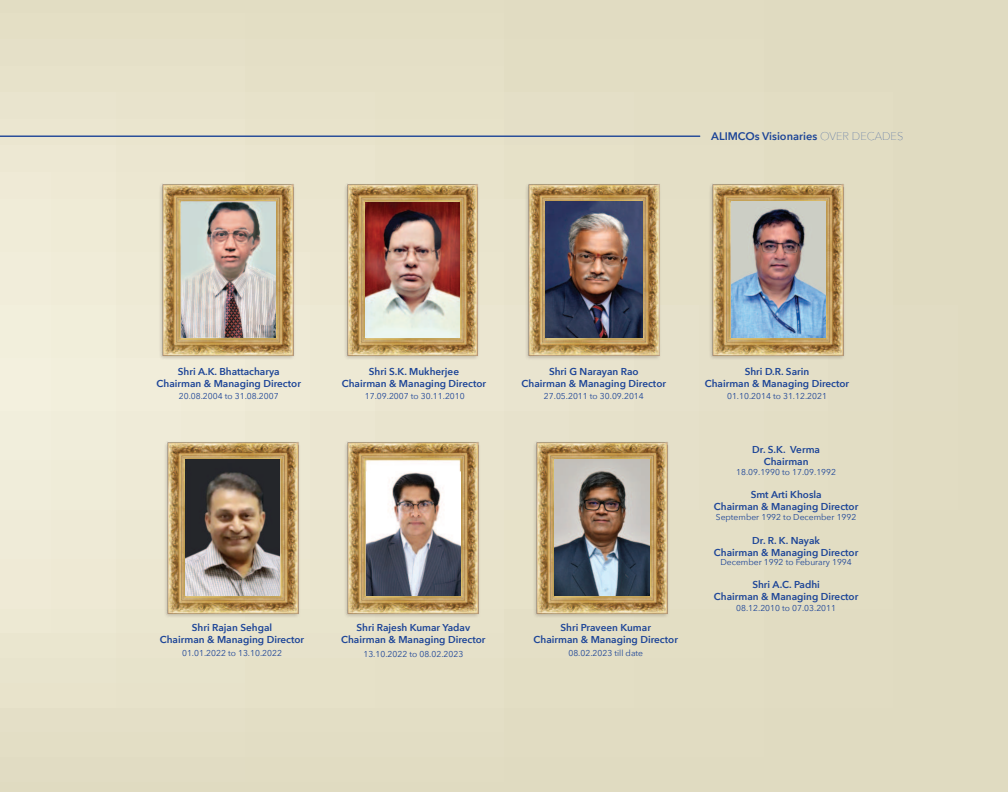
<style>
.page{position:relative;width:1008px;height:792px;background:#fff}
.page>*{position:absolute;margin:0;border:0;box-sizing:border-box;transform-origin:0 0}
.t1{font:600 11px "Avenir Next";color:#1c4497}
.t2{font:600 10px/12px "Avenir Next";color:#1c4497;text-align:center}
.t3{font:8.5px "Avenir Next";color:#1c4497}
.s1{font-weight:200}
</style>
<div class="page">
<div style="left:0;top:0;width:1008px;height:792px;background:linear-gradient(to right,#ebe7d1,#dfdabf)"></div>
<img style="left:520px;top:433px;width:164px;height:189px">
<img style="left:555px;top:460px;width:94px;height:136px">
<img style="left:150px;top:433px;width:165px;height:189px">
<img style="left:186px;top:460px;width:94px;height:136px">
<img style="left:331px;top:433px;width:165px;height:189px">
<img style="left:366px;top:460px;width:94px;height:136px">
<img style="left:696px;top:175px;width:165px;height:189px">
<img style="left:731px;top:202px;width:94px;height:135px">
<img style="left:511px;top:175px;width:165px;height:189px">
<img style="left:545px;top:201px;width:98px;height:137px">
<img style="left:330px;top:175px;width:165px;height:189px">
<img style="left:365px;top:202px;width:95px;height:136px">
<hr style="left:0;top:136px;width:700px;height:1px;background:#1c4497">
<img style="left:146px;top:175px;width:165px;height:189px">
<img style="left:181px;top:202px;width:95px;height:135px">
<p class="t1" style="left:711px;top:132px;width:193px">ALIMCOs Visionaries <span class="s1">OVER DECADES</span></p>
<p class="t2" style="left:157px;top:367px;width:146px">Shri A.K. Bhattacharya<br>Chairman &amp; Managing Director</p>
<p class="t2" style="left:342px;top:367px;width:146px">Shri S.K. Mukherjee<br>Chairman &amp; Managing Director</p>
<p class="t2" style="left:522px;top:367px;width:146px">Shri G Narayan Rao<br>Chairman &amp; Managing Director</p>
<p class="t2" style="left:705px;top:367px;width:146px">Shri D.R. Sarin<br>Chairman &amp; Managing Director</p>
<p class="t3" style="left:179px;top:389px;width:101px">20.08.2004 to 31.08.2007</p>
<p class="t3" style="left:365px;top:389px;width:101px">17.09.2007 to 30.11.2010</p>
<p class="t3" style="left:544px;top:389px;width:101px">27.05.2011 to 30.09.2014</p>
<p class="t3" style="left:727px;top:389px;width:101px">01.10.2014 to 31.12.2021</p>
<p class="t2" style="left:752px;top:445px;width:69px">Dr. S.K. Verma<br>Chairman</p>
<p class="t3" style="left:736px;top:465px;width:101px">18.09.1990 to 17.09.1992</p>
<p class="t2" style="left:714px;top:490px;width:146px">Smt Arti Khosla<br>Chairman &amp; Managing Director</p>
<p class="t3" style="left:716px;top:510px;width:142px">September 1992 to December 1992</p>
<p class="t2" style="left:714px;top:535px;width:146px">Dr. R. K. Nayak<br>Chairman &amp; Managing Director</p>
<p class="t3" style="left:720px;top:555px;width:133px">December 1992 to Feburary 1994</p>
<p class="t2" style="left:714px;top:580px;width:146px">Shri A.C. Padhi<br>Chairman &amp; Managing Director</p>
<p class="t3" style="left:736px;top:601px;width:101px">08.12.2010 to 07.03.2011</p>
<p class="t2" style="left:160px;top:623px;width:146px">Shri Rajan Sehgal<br>Chairman &amp; Managing Director</p>
<p class="t2" style="left:341px;top:623px;width:146px">Shri Rajesh Kumar Yadav<br>Chairman &amp; Managing Director</p>
<p class="t2" style="left:534px;top:623px;width:146px">Shri Praveen Kumar<br>Chairman &amp; Managing Director</p>
<p class="t3" style="left:182px;top:646px;width:101px">01.01.2022 to 13.10.2022</p>
<p class="t3" style="left:363px;top:646px;width:101px">13.10.2022 to 08.02.2023</p>
<p class="t3" style="left:568px;top:646px;width:76px">08.02.2023 till date</p>
</div>
